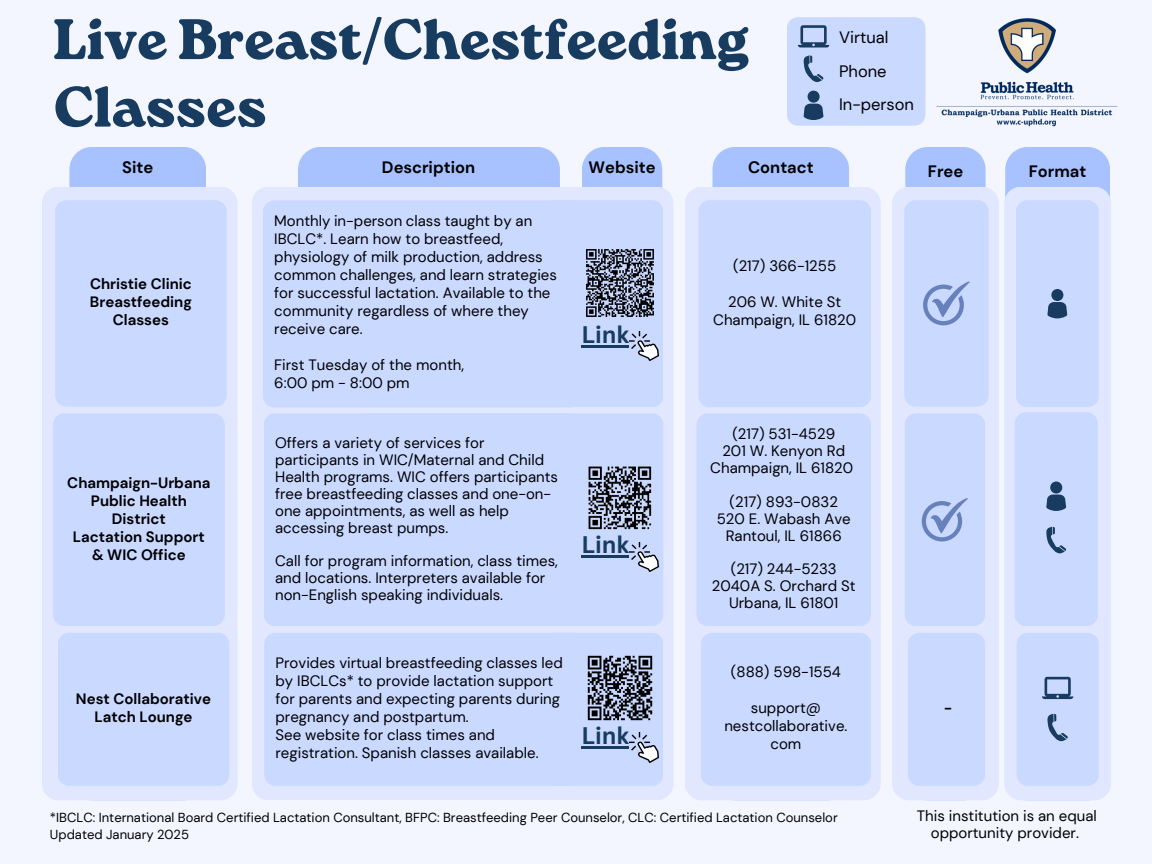
<style>
.page{position:relative;width:1152px;height:864px;background:#f4f6ff}
.page>*{position:absolute;margin:0;border:0;box-sizing:border-box;transform-origin:0 0}
.t1{font:800 57px/67.5px "Roca One";letter-spacing:-.01em;color:#183b60}
.t2{font:700 23.4px "Canva Sans";color:#183b60}
.t3{font:700 16.5px "DM Sans";color:#000}
.t4{font:16.5px "DM Sans";color:#000}
.t5{font:15px/18px "DM Sans";color:#000;text-align:center}
.t6{font:700 15px/18px "DM Sans";color:#000;text-align:center}
.t7{font:13.05px "DM Sans";color:#000}
</style>
<div class="page">
<div style="left:69px;top:147px;width:137px;height:653px;background:#a7c2ff;border-radius:22px"></div>
<div style="left:42px;top:187px;width:196px;height:613px;background:#e1e7ff;border-radius:17px"></div>
<div style="left:712px;top:147px;width:137px;height:653px;background:#a7c2ff;border-radius:22px"></div>
<div style="left:685px;top:187px;width:196px;height:613px;background:#e1e7ff;border-radius:17px"></div>
<div style="left:582px;top:147px;width:80px;height:643px;background:#a7c2ff;border-radius:22px"></div>
<div style="left:1005px;top:147px;width:105px;height:653px;background:#a7c2ff;border-radius:23px"></div>
<div style="left:1004px;top:187px;width:107px;height:613px;background:#e1e7ff;border-radius:17px"></div>
<div style="left:298px;top:147px;width:262px;height:643px;background:#a7c2ff;border-radius:23px"></div>
<div style="left:252px;top:187px;width:422px;height:613px;background:#e1e7ff;border-radius:17px"></div>
<div style="left:905px;top:147px;width:81px;height:653px;background:#a7c2ff;border-radius:22px"></div>
<div style="left:892px;top:187px;width:107px;height:613px;background:#e1e7ff;border-radius:17px"></div>
<div style="left:787px;top:17px;width:138px;height:109px;background:#cad9ff;border-radius:11px"></div>
<svg style="left:804px;top:55px;width:20px;height:27px"></svg>
<svg style="left:804px;top:91px;width:20px;height:29px"></svg>
<svg style="left:798px;top:25px;width:31px;height:23px"></svg>
<div style="left:1016px;top:200px;width:83px;height:207px;background:#cad9ff;border-radius:11px"></div>
<div style="left:55px;top:200px;width:172px;height:207px;background:#cad9ff;border-radius:11px"></div>
<div style="left:698px;top:200px;width:173px;height:207px;background:#cad9ff;border-radius:11px"></div>
<div style="left:542px;top:200px;width:121px;height:207px;background:#cad9ff;border-radius:11px"></div>
<div style="left:263px;top:200px;width:318px;height:207px;background:#cad9ff;border-radius:11px"></div>
<div style="left:904px;top:200px;width:85px;height:207px;background:#cad9ff;border-radius:11px"></div>
<hr style="left:582px;top:345px;width:47px;height:2px;background:#183b60">
<img style="left:629px;top:332px;width:29px;height:29px">
<svg style="left:923px;top:281px;width:47px;height:44px"></svg>
<svg style="left:1047px;top:289px;width:20px;height:29px"></svg>
<div style="left:905px;top:413px;width:80px;height:213px;background:#cad9ff;border-radius:11px"></div>
<div style="left:53px;top:413px;width:172px;height:213px;background:#cad9ff;border-radius:11px"></div>
<div style="left:355px;top:413px;width:308px;height:213px;background:#cad9ff;border-radius:11px"></div>
<div style="left:264px;top:413px;width:316px;height:213px;background:#cad9ff;border-radius:11px"></div>
<img style="left:588px;top:466px;width:64px;height:64px">
<div style="left:697px;top:413px;width:174px;height:213px;background:#cad9ff;border-radius:11px"></div>
<svg style="left:922px;top:498px;width:46px;height:43px"></svg>
<div style="left:1015px;top:412px;width:83px;height:214px;background:#cad9ff;border-radius:11px"></div>
<svg style="left:1046px;top:481px;width:20px;height:30px"></svg>
<svg style="left:1046px;top:527px;width:20px;height:27px"></svg>
<div style="left:58px;top:633px;width:171px;height:153px;background:#cad9ff;border-radius:11px"></div>
<div style="left:701px;top:633px;width:170px;height:153px;background:#cad9ff;border-radius:11px"></div>
<div style="left:1017px;top:633px;width:82px;height:153px;background:#cad9ff;border-radius:11px"></div>
<div style="left:544px;top:633px;width:119px;height:153px;background:#cad9ff;border-radius:11px"></div>
<div style="left:264px;top:633px;width:315px;height:153px;background:#cad9ff;border-radius:11px"></div>
<div style="left:908px;top:633px;width:77px;height:153px;background:#cad9ff;border-radius:11px"></div>
<hr style="left:582px;top:746px;width:47px;height:3px;background:#183b60">
<img style="left:629px;top:733px;width:29px;height:29px">
<svg style="left:1047px;top:714px;width:21px;height:28px"></svg>
<svg style="left:1042px;top:677px;width:31px;height:22px"></svg>
<img style="left:936px;top:18px;width:182px;height:108px">
<img style="left:587px;top:655px;width:66px;height:66px">
<img style="left:586px;top:249px;width:68px;height:68px">
<img style="left:629px;top:542px;width:29px;height:29px">
<hr style="left:582px;top:556px;width:47px;height:2px;background:#183b60">
<p class="t1" style="left:53px;top:6px;width:698px">Live Breast/Chestfeeding<br>Classes</p>
<h2 class="t4" style="left:839px;top:27px;width:51px">Virtual</h2>
<p class="t4" style="left:839px;top:61px;width:49px">Phone</p>
<h4 class="t4" style="left:839px;top:94px;width:76px">In-person</h4>
<p class="t3" style="left:122px;top:157px;width:33px">Site</p>
<h4 class="t3" style="left:382px;top:157px;width:95px">Description</h4>
<h4 class="t3" style="left:748px;top:157px;width:67px">Contact</h4>
<h4 class="t3" style="left:1029px;top:160px;width:59px">Format</h4>
<p class="t3" style="left:589px;top:157px;width:69px">Website</p>
<h4 class="t3" style="left:928px;top:160px;width:37px">Free</h4>
<h1 class="t6" style="left:90px;top:275px;width:103px">Christie Clinic<br>Breastfeeding<br>Classes</h1>
<h4 class="t6" style="left:67px;top:474px;width:145px">Champaign-Urbana<br>Public Health<br>District<br>Lactation Support &amp; WIC Office</h4>
<h3 class="t6" style="left:76px;top:690px;width:137px">Nest Collaborative<br>Latch Lounge</h3>
<p class="t5" style="left:274px;top:212px;width:284px;text-align:left">Monthly in-person class taught by an IBCLC*. Learn how to breastfeed, physiology of milk production, address common challenges, and learn strategies for successful lactation. Available to the community regardless of where they receive care.</p>
<h4 class="t5" style="left:274px;top:356px;width:191px;text-align:left">First Tuesday of the month,<br>6:00 pm - 8:00 pm</h4>
<p class="t5" style="left:275px;top:435px;width:284px;line-height:16.8px;text-align:left">Offers a variety of services for participants in WIC/Maternal and Child Health programs. WIC offers participants free breastfeeding classes and one-on&shy;one appointments, as well as help accessing breast pumps.</p>
<h3 class="t5" style="left:275px;top:553px;width:284px;line-height:16.8px;text-align:left">Call for program information, class times, and locations. Interpreters available for non-English speaking individuals.</h3>
<h3 class="t5" style="left:276px;top:654px;width:289px;text-align:left">Provides virtual breastfeeding classes led by IBCLCs* to provide lactation support for parents and expecting parents during pregnancy and postpartum.<br>See website for class times and registration. Spanish classes available.</h3>
<p class="t2" style="left:582px;top:318px;width:49px">Link</p>
<h2 class="t2" style="left:582px;top:528px;width:49px">Link</h2>
<h2 class="t2" style="left:582px;top:719px;width:49px">Link</h2>
<p class="t5" style="left:733px;top:257px;width:105px">(217) 366-1255</p>
<h4 class="t5" style="left:713px;top:293px;width:144px">206 W. White St<br>Champaign, IL 61820</h4>
<h3 class="t5" style="left:710px;top:426px;width:144px;line-height:16.8px">(217) 531-4529<br>201 W. Kenyon Rd<br>Champaign, IL 61820</h3>
<h3 class="t5" style="left:717px;top:493px;width:135px;line-height:16.8px">(217) 893-0832<br>520 E. Wabash Ave<br>Rantoul, IL 61866</h3>
<h3 class="t5" style="left:712px;top:561px;width:145px;line-height:16.8px">(217) 244-5233<br>2040A S. Orchard St<br>Urbana, IL 61801</h3>
<h3 class="t5" style="left:731px;top:663px;width:111px">(888) 598-1554</h3>
<h3 class="t5" style="left:724px;top:699px;width:125px">support@ nestcollaborative. com</h3>
<h4 class="t7" style="left:50px;top:809px;width:789px">*IBCLC: International Board Certified Lactation Consultant, BFPC: Breastfeeding Peer Counselor, CLC: Certified Lactation Counselor</h4>
<h4 class="t7" style="left:50px;top:826px;width:141px">Updated January 2025</h4>
<p class="t6" style="left:944px;top:699px;width:9px">-</p>
<p class="t5" style="left:917px;top:807px;width:181px;line-height:16.8px">This institution is an equal opportunity provider.</p>
</div>
